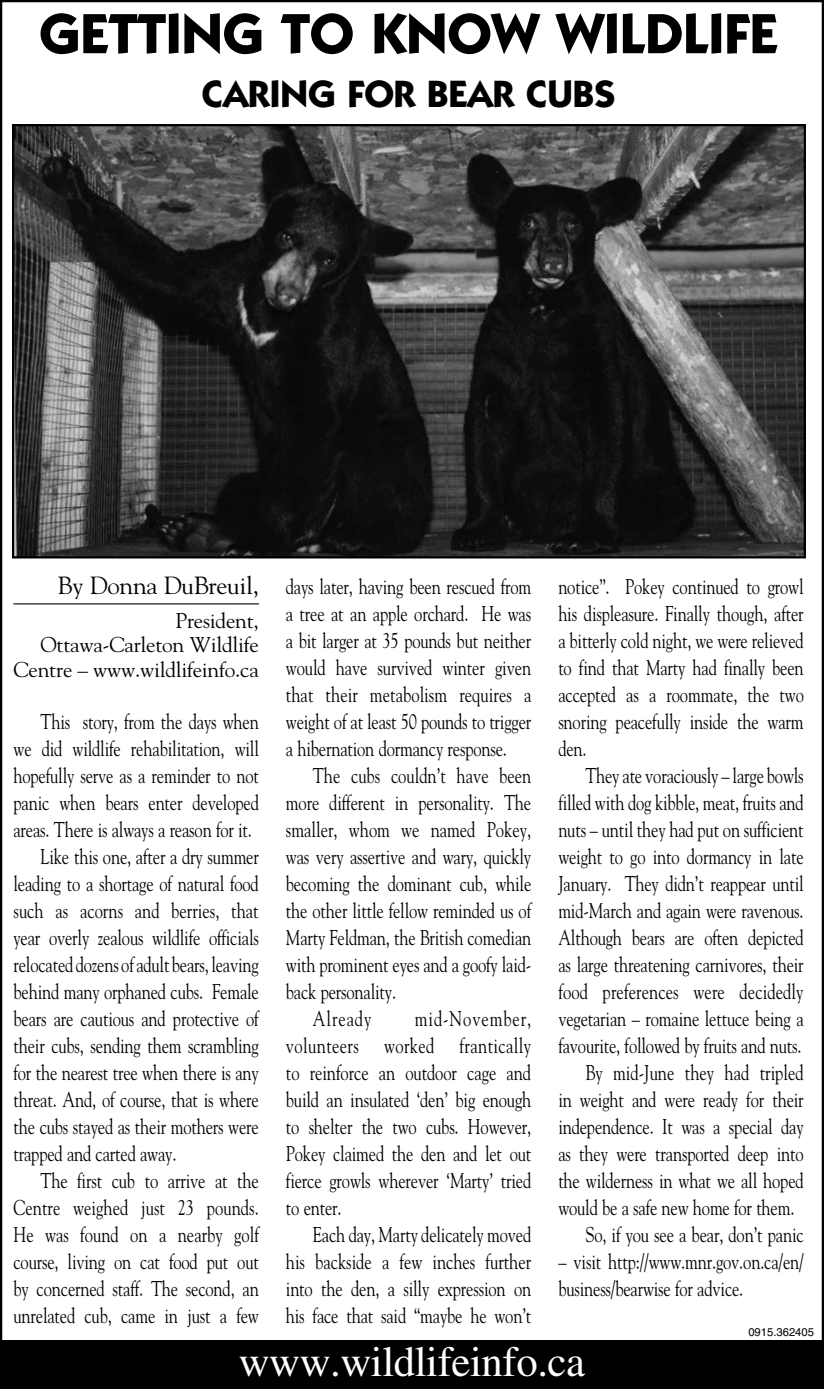
<style>
.page{position:relative;width:824px;height:1389px;background:#fff}
.page>*{position:absolute;margin:0;border:0;box-sizing:border-box;transform-origin:0 0}
.t1{font:700 56.93px "Itc Kabel";color:#000}
.t2{font:42.75px "Times";letter-spacing:-.01em;color:#fff}
.t3{font:700 38.25px "Itc Kabel";color:#000}
.t4{font:24.75px "Goudy";letter-spacing:-.01em;color:#000}
.t5{font:21.38px/27px "Goudy";letter-spacing:-.01em;color:#000;text-align:justify;scale:.77 1}
.t6{font:21.38px/24.8px "Goudy";letter-spacing:-.01em;color:#000;text-align:right}
.t7{font:21.38px "Goudy";letter-spacing:.055em;color:#000;scale:.77 1}
.t8{font:11.25px "Helvetica";color:#000}
</style>
<div class="page">
<img style="left:15px;top:127px;width:788px;height:428px">
<div style="left:12px;top:124px;width:794px;height:434px;border:2px solid #000"></div>
<div style="left:0;top:1340px;width:824px;height:49px;background:#000"></div>
<hr style="left:14px;top:603px;width:245px;height:1px;background:#000">
<h1 class="t1" style="left:39px;top:-1px;width:740px">GETTING TO KNOW WILDLIFE</h1>
<h3 class="t3" style="left:202px;top:71px;width:415px">CARING FOR BEAR CUBS</h3>
<p class="t4" style="left:58px;top:570px;width:203px">By Donna DuBreuil,</p>
<p class="t6" style="left:13px;top:607px;width:247px">President,<br>Ottawa-Carleton Wildlife<br>Centre – www.wildlifeinfo.ca</p>
<p class="t5" style="left:40px;top:707px;width:285px">This story, from the days when</p>
<p class="t5" style="left:14px;top:734px;width:320px">we did wildlife rehabilitation, will</p>
<p class="t5" style="left:14px;top:761px;width:320px">hopefully serve as a reminder to not</p>
<p class="t5" style="left:14px;top:788px;width:320px">panic when bears enter developed</p>
<p class="t5" style="left:14px;top:815px;width:311px">areas. There is always a reason for it.</p>
<p class="t5" style="left:40px;top:842px;width:285px">Like this one, after a dry summer</p>
<p class="t5" style="left:14px;top:869px;width:320px">leading to a shortage of natural food</p>
<p class="t5" style="left:14px;top:896px;width:320px">such as acorns and berries, that</p>
<p class="t5" style="left:14px;top:923px;width:320px">year overly zealous wildlife officials</p>
<p class="t5" style="left:14px;top:950px;width:320px">relocated dozens of adult bears, leaving</p>
<p class="t5" style="left:14px;top:977px;width:320px">behind many orphaned cubs. Female</p>
<p class="t5" style="left:14px;top:1004px;width:320px">bears are cautious and protective of</p>
<p class="t5" style="left:14px;top:1031px;width:320px">their cubs, sending them scrambling</p>
<p class="t5" style="left:14px;top:1058px;width:320px">for the nearest tree when there is any</p>
<p class="t5" style="left:14px;top:1085px;width:320px">threat. And, of course, that is where</p>
<p class="t5" style="left:14px;top:1112px;width:320px">the cubs stayed as their mothers were</p>
<p class="t5" style="left:14px;top:1139px;width:213px">trapped and carted away.</p>
<p class="t5" style="left:40px;top:1166px;width:285px">The first cub to arrive at the</p>
<p class="t5" style="left:14px;top:1193px;width:320px">Centre weighed just 23 pounds.</p>
<p class="t5" style="left:14px;top:1220px;width:320px">He was found on a nearby golf</p>
<p class="t5" style="left:14px;top:1247px;width:320px">course, living on cat food put out</p>
<p class="t5" style="left:14px;top:1274px;width:320px">by concerned staff. The second, an</p>
<p class="t5" style="left:14px;top:1301px;width:320px">unrelated cub, came in just a few</p>
<p class="t5" style="left:286px;top:572px;width:320px">days later, having been rescued from a tree at an apple orchard. He was a bit larger at 35 pounds but neither would have survived winter given that their metabolism requires a weight of at least 50 pounds to trigger a hibernation dormancy response.</p>
<p class="t5" style="left:313px;top:761px;width:285px">The cubs couldn’t have been</p>
<p class="t5" style="left:286px;top:788px;width:320px">more different in personality. The</p>
<p class="t5" style="left:286px;top:815px;width:320px">smaller, whom we named Pokey,</p>
<p class="t5" style="left:286px;top:842px;width:320px">was very assertive and wary, quickly</p>
<p class="t5" style="left:286px;top:869px;width:320px">becoming the dominant cub, while</p>
<p class="t5" style="left:286px;top:896px;width:320px">the other little fellow reminded us of</p>
<p class="t5" style="left:286px;top:923px;width:320px">Marty Feldman, the British comedian</p>
<p class="t5" style="left:286px;top:950px;width:320px">with prominent eyes and a goofy laid-</p>
<p class="t5" style="left:286px;top:977px;width:145px">back personality.</p>
<p class="t7" style="left:313px;top:1005px;width:77px">Already</p>
<p class="t5" style="left:286px;top:1004px;width:320px;text-indent:129px">mid-November, volunteers worked frantically to reinforce an outdoor cage and build an insulated ‘den’ big enough to shelter the two cubs. However, Pokey claimed the den and let out fierce growls wherever ‘Marty’ tried to enter.</p>
<p class="t5" style="left:286px;top:1220px;width:320px;text-indent:27px">Each day, Marty delicately moved his backside a few inches further into the den, a silly expression on his face that said “maybe he won’t</p>
<p class="t5" style="left:558px;top:572px;width:320px">notice”. Pokey continued to growl his displeasure. Finally though, after a bitterly cold night, we were relieved to find that Marty had finally been accepted as a roommate, the two snoring peacefully inside the warm den.</p>
<p class="t5" style="left:585px;top:761px;width:285px">They ate voraciously – large bowls</p>
<p class="t5" style="left:558px;top:788px;width:320px">filled with dog kibble, meat, fruits and</p>
<p class="t5" style="left:558px;top:815px;width:320px">nuts – until they had put on sufficient</p>
<p class="t5" style="left:558px;top:842px;width:320px">weight to go into dormancy in late</p>
<p class="t5" style="left:558px;top:869px;width:320px">January. They didn’t reappear until</p>
<p class="t5" style="left:558px;top:896px;width:320px">mid-March and again were ravenous.</p>
<p class="t5" style="left:558px;top:923px;width:320px">Although bears are often depicted</p>
<p class="t5" style="left:558px;top:950px;width:320px">as large threatening carnivores, their</p>
<p class="t5" style="left:558px;top:977px;width:320px">food preferences were decidedly</p>
<p class="t5" style="left:558px;top:1004px;width:320px">vegetarian – romaine lettuce being a</p>
<p class="t5" style="left:558px;top:1031px;width:317px">favourite, followed by fruits and nuts.</p>
<p class="t5" style="left:585px;top:1058px;width:285px">By mid-June they had tripled</p>
<p class="t5" style="left:558px;top:1085px;width:320px">in weight and were ready for their</p>
<p class="t5" style="left:558px;top:1112px;width:320px">independence. It was a special day</p>
<p class="t5" style="left:558px;top:1139px;width:320px">as they were transported deep into</p>
<p class="t5" style="left:558px;top:1166px;width:320px">the wilderness in what we all hoped</p>
<p class="t5" style="left:558px;top:1193px;width:308px">would be a safe new home for them.</p>
<p class="t5" style="left:585px;top:1220px;width:285px">So, if you see a bear, don’t panic</p>
<p class="t5" style="left:558px;top:1247px;width:320px">– visit http://www.mnr.gov.on.ca/en/ business/bearwise for advice.</p>
<p class="t8" style="left:748px;top:1325px;width:67px">0915.362405</p>
<h2 class="t2" style="left:239px;top:1338px;width:348px">www.wildlifeinfo.ca</h2>
</div>
